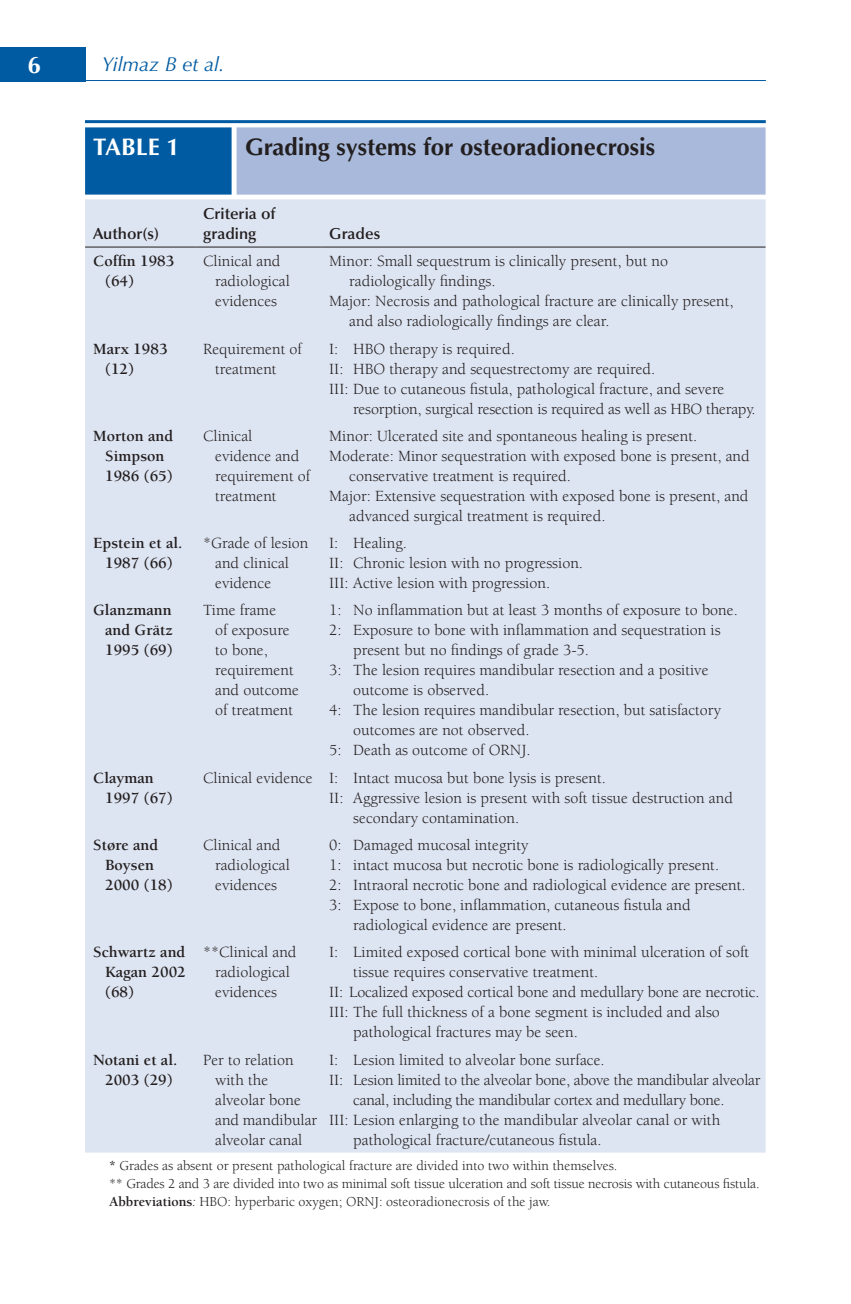
<style>
.page{position:relative;width:851px;height:1304px;background:#fff}
.page>*{position:absolute;margin:0;border:0;box-sizing:border-box;transform-origin:0 0}
.t1{font:700 24px "Optima LT Std";color:#231f20}
.t2{font:700 24px "Optima LT Std";color:#fff}
.t3{font:italic 20px "Optima LT Std";color:#015ba2}
.t4{font:16px/20px "Berkeley Std";color:#231f20}
.t5{font:700 16px/20px "Berkeley Std";color:#231f20}
.t6{font:600 16px/20px "Optima LT Std";color:#231f20}
.t7{font:14px/18px "Berkeley Std";color:#231f20}
.s1{font-weight:700}
.s2{font-style:italic}
</style>
<div class="page">
<div style="left:0;top:47px;width:85px;height:34px;background:#015ba2"></div>
<hr style="left:0;top:80px;width:765px;height:1px;background:#015ba2">
<hr style="left:85px;top:120px;width:680px;height:3px;background:#015ba2">
<div style="left:85px;top:199px;width:680px;height:954px;background:#dee5f2"></div>
<hr style="left:85px;top:247px;width:110px;height:1px;background:#231f20">
<hr style="left:195px;top:247px;width:126px;height:1px;background:#231f20">
<hr style="left:321px;top:247px;width:444px;height:1px;background:#231f20">
<div style="left:85px;top:127px;width:146px;height:68px;background:#015ba2"></div>
<div style="left:236px;top:127px;width:529px;height:68px;background:#a8b9db"></div>
<h1 class="t2" style="left:27px;top:51px;width:15px">6</h1>
<p class="t3" style="left:102px;top:53px;width:124px">Yilmaz B et al.</p>
<h1 class="t2" style="left:93px;top:133px;width:88px">TABLE 1</h1>
<h1 class="t1" style="left:245px;top:133px;width:411px">Grading systems for osteoradionecrosis</h1>
<p class="t6" style="left:93px;top:224px;width:67px">Author(s)</p>
<p class="t6" style="left:203px;top:204px;width:74px">Criteria of grading</p>
<p class="t6" style="left:329px;top:224px;width:52px">Grades</p>
<p class="t5" style="left:105px;top:252px;width:71px;text-indent:-12px">Coffin 1983 (64)</p>
<p class="t4" style="left:215px;top:252px;width:76px;text-indent:-12px">Clinical and radiological evidences</p>
<p class="t4" style="left:329px;top:252px;width:340px">Minor: Small sequestrum is clinically present, but no</p>
<p class="t4" style="left:349px;top:272px;width:148px">radiologically findings.</p>
<p class="t4" style="left:329px;top:292px;width:406px">Major: Necrosis and pathological fracture are clinically present,</p>
<p class="t4" style="left:349px;top:312px;width:262px">and also radiologically findings are clear.</p>
<p class="t5" style="left:105px;top:339px;width:64px;text-indent:-12px">Marx 1983 (12)</p>
<p class="t4" style="left:215px;top:339px;width:88px;text-indent:-12px">Requirement of treatment</p>
<p class="t4" style="left:329px;top:339px;width:187px">I: HBO therapy is required.</p>
<p class="t4" style="left:329px;top:359px;width:327px">II: HBO therapy and sequestrectomy are required.</p>
<p class="t4" style="left:329px;top:379px;width:396px">III: Due to cutaneous fistula, pathological fracture, and severe</p>
<p class="t4" style="left:353px;top:399px;width:404px">resorption, surgical resection is required as well as HBO therapy.</p>
<p class="t5" style="left:105px;top:426px;width:70px;text-indent:-12px">Morton and<br>Simpson<br>1986 (65)</p>
<p class="t4" style="left:215px;top:426px;width:97px;text-indent:-12px">Clinical evidence and requirement of treatment</p>
<p class="t4" style="left:329px;top:426px;width:369px">Minor: Ulcerated site and spontaneous healing is present.</p>
<p class="t4" style="left:329px;top:446px;width:422px">Moderate: Minor sequestration with exposed bone is present, and</p>
<p class="t4" style="left:349px;top:466px;width:223px">conservative treatment is required.</p>
<p class="t4" style="left:329px;top:486px;width:421px">Major: Extensive sequestration with exposed bone is present, and</p>
<p class="t4" style="left:349px;top:506px;width:258px">advanced surgical treatment is required.</p>
<p class="t5" style="left:93px;top:533px;width:91px;text-align:center">Epstein et al.<br>1987 (66)</p>
<p class="t4" style="left:215px;top:533px;width:95px;text-indent:-12px">*Grade of lesion and clinical evidence</p>
<p class="t4" style="left:329px;top:533px;width:255px">I: Healing.<br>II: Chronic lesion with no progression.<br>III: Active lesion with progression.</p>
<p class="t5" style="left:105px;top:601px;width:69px;text-align:justify;text-indent:-12px">Glanzmann and Grätz 1995 (69)</p>
<p class="t4" style="left:215px;top:601px;width:85px;text-indent:-12px">Time frame<br>of exposure to bone, requirement and outcome of treatment</p>
<p class="t4" style="left:329px;top:601px;width:410px">1: No inflammation but at least 3 months of exposure to bone.</p>
<p class="t4" style="left:329px;top:621px;width:393px">2: Exposure to bone with inflammation and sequestration is</p>
<p class="t4" style="left:353px;top:641px;width:237px">present but no findings of grade 3-5.</p>
<p class="t4" style="left:329px;top:661px;width:381px">3: The lesion requires mandibular resection and a positive</p>
<p class="t4" style="left:353px;top:681px;width:137px">outcome is observed.</p>
<p class="t4" style="left:329px;top:701px;width:393px">4: The lesion requires mandibular resection, but satisfactory</p>
<p class="t4" style="left:353px;top:721px;width:178px">outcomes are not observed.</p>
<p class="t4" style="left:329px;top:741px;width:203px">5: Death as outcome of ORNJ.</p>
<p class="t5" style="left:105px;top:768px;width:69px;text-indent:-12px">Clayman<br>1997 (67)</p>
<p class="t4" style="left:203px;top:768px;width:404px">Clinical evidence I: Intact mucosa but bone lysis is present.</p>
<p class="t4" style="left:329px;top:788px;width:405px">II: Aggressive lesion is present with soft tissue destruction and</p>
<p class="t4" style="left:353px;top:808px;width:167px">secondary contamination.</p>
<p class="t5" style="left:105px;top:835px;width:69px;text-indent:-12px">Støre and<br>Boysen<br>2000 (18)</p>
<p class="t4" style="left:215px;top:835px;width:76px;text-indent:-12px">Clinical and radiological evidences</p>
<p class="t4" style="left:329px;top:835px;width:201px">0: Damaged mucosal integrity</p>
<p class="t4" style="left:329px;top:855px;width:391px">1: intact mucosa but necrotic bone is radiologically present.</p>
<p class="t4" style="left:329px;top:875px;width:418px">2: Intraoral necrotic bone and radiological evidence are present.</p>
<p class="t4" style="left:329px;top:895px;width:363px">3: Expose to bone, inflammation, cutaneous fistula and</p>
<p class="t4" style="left:353px;top:915px;width:215px">radiological evidence are present.</p>
<p class="t5" style="left:105px;top:943px;width:82px;text-align:justify;text-indent:-12px">Schwartz and Kagan 2002 (68)</p>
<p class="t4" style="left:203px;top:943px;width:95px;text-align:center">**Clinical and radiological evidences</p>
<p class="t4" style="left:329px;top:943px;width:421px">I: Limited exposed cortical bone with minimal ulceration of soft</p>
<p class="t4" style="left:353px;top:963px;width:246px">tissue requires conservative treatment.</p>
<p class="t4" style="left:329px;top:983px;width:431px">II: Localized exposed cortical bone and medullary bone are necrotic.</p>
<p class="t4" style="left:329px;top:1003px;width:392px">III: The full thickness of a bone segment is included and also</p>
<p class="t4" style="left:353px;top:1023px;width:226px">pathological fractures may be seen.</p>
<p class="t5" style="left:93px;top:1050px;width:86px;text-align:center">Notani et al.<br>2003 (29)</p>
<p class="t4" style="left:215px;top:1050px;width:104px;text-indent:-12px">Per to relation with the alveolar bone and mandibular alveolar canal</p>
<p class="t4" style="left:329px;top:1050px;width:277px">I: Lesion limited to alveolar bone surface.</p>
<p class="t4" style="left:329px;top:1070px;width:432px">II: Lesion limited to the alveolar bone, above the mandibular alveolar</p>
<p class="t4" style="left:353px;top:1090px;width:372px">canal, including the mandibular cortex and medullary bone.</p>
<p class="t4" style="left:329px;top:1110px;width:392px">III: Lesion enlarging to the mandibular alveolar canal or with</p>
<p class="t4" style="left:353px;top:1130px;width:250px">pathological fracture/cutaneous fistula.</p>
<p class="t7" style="left:109px;top:1157px;width:652px"><span class="s1">*</span> Grades as absent or present pathological fracture are divided into two within themselves.<br>** Grades 2 and 3 are divided into two as minimal soft tissue ulceration and soft tissue necrosis with cutaneous fistula.<br><span class="s1">Abbreviations</span><span class="s2">:</span> HBO: hyperbaric oxygen; ORNJ: osteoradionecrosis of the jaw.</p>
</div>
